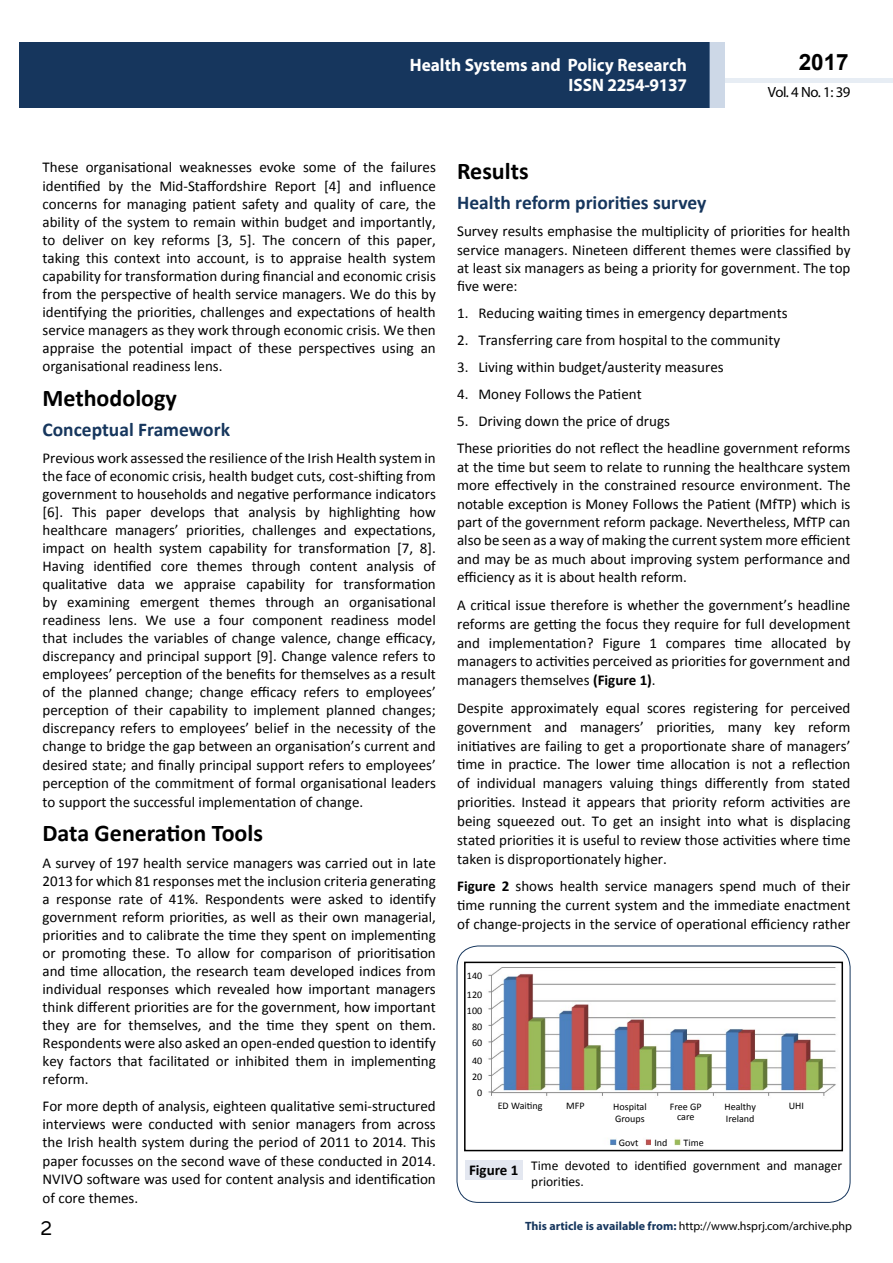
<style>
.page{position:relative;width:893px;height:1263px;background:#fff}
.page>*{position:absolute;margin:0;border:0;box-sizing:border-box;transform-origin:0 0}
.t1{font:25.5px "Tunga";color:#000}
.t2{font:700 24px "Calibri";color:#000}
.t3{font:700 22.5px "Arial";color:#000}
.t4{font:700 19.5px "Calibri";color:#16365d}
.t5{font:700 18px/21.6px "Myriad Pro";color:#fff;text-align:right;scale:.96 1}
.t6{font:15px/18px "Calibri";color:#000;text-align:justify}
.t7{font:14.85px "Myriad Pro";letter-spacing:-.03em;color:#000}
.t8{font:13.5px/16.2px "Calibri";color:#000}
.t9{font:12px "Myriad Pro";color:#000}
.t10{font:10.05px/16px "Calibri";color:#000}
.s1{font-weight:700}
.s2{font-weight:700;font-size:15px}
.s3{font-weight:700;color:#16365d}
</style>
<div class="page">
<hr style="left:725px;top:78px;width:168px;height:4px;background:#e7edf4">
<div style="left:19px;top:42px;width:690px;height:66px;background:#16365d"></div>
<div style="left:709px;top:42px;width:16px;height:66px;background:#cdd8e7"></div>
<div style="left:457px;top:945px;width:393px;height:258px;border:1px solid #16365d;border-radius:21px"></div>
<div style="left:465px;top:1160px;width:58px;height:19px;background:#e3e7f0"></div>
<img style="left:488px;top:967px;width:348px;height:179px">
<div style="left:617px;top:1135px;width:23px;height:13px;background:#fff"></div>
<div style="left:652px;top:1135px;width:22px;height:13px;background:#fff"></div>
<div style="left:682px;top:1135px;width:22px;height:13px;background:#fff"></div>
<div style="left:491px;top:1099px;width:320px;height:28px;background:#fff"></div>
<div style="left:464px;top:962px;width:379px;height:189px;border:2px solid #000"></div>
<p class="t5" style="left:517px;top:53px;width:198px">ARCHIVOS DE MEDICINA<br>ISSN 1698-9465</p>
<h3 class="t3" style="left:799px;top:47px;width:52px">2017</h3>
<p class="t5" style="left:410px;top:54px;width:290px;line-height:19.8px">Health Systems and Policy Research<br>ISSN 2254-9137</p>
<p class="t7" style="left:768px;top:83px;width:84px">Vol. 4 No. 1: 39</p>
<p class="t6" style="left:43px;top:158px;width:395px">These organisational weaknesses evoke some of the failures identified by the Mid-Staffordshire Report [4] and influence concerns for managing patient safety and quality of care, the ability of the system to remain within budget and importantly, to deliver on key reforms [3, 5]. The concern of this paper, taking this context into account, is to appraise health system capability for transformation during financial and economic crisis from the perspective of health service managers. We do this by identifying the priorities, challenges and expectations of health service managers as they work through economic crisis. We then appraise the potential impact of these perspectives using an organisational readiness lens.</p>
<h2 class="t2" style="left:43px;top:383px;width:136px">Methodology</h2>
<h3 class="t4" style="left:43px;top:417px;width:189px">Conceptual Framework</h3>
<p class="t6" style="left:43px;top:449px;width:395px">Previous work assessed the resilience of the Irish Health system in the face of economic crisis, health budget cuts, cost-shifting from government to households and negative performance indicators [6]. This paper develops that analysis by highlighting how healthcare managers’ priorities, challenges and expectations, impact on health system capability for transformation [7, 8].<br>Having identified core themes through content analysis of qualitative data we appraise capability for transformation by examining emergent themes through an organisational readiness lens. We use a four component readiness model that includes the variables of change valence, change efficacy, discrepancy and principal support [9]. Change valence refers to employees’ perception of the benefits for themselves as a result of the planned change; change efficacy refers to employees’ perception of their capability to implement planned changes; discrepancy refers to employees’ belief in the necessity of the change to bridge the gap between an organisation’s current and desired state; and finally principal support refers to employees’ perception of the commitment of formal organisational leaders to support the successful implementation of change.</p>
<h2 class="t2" style="left:43px;top:818px;width:222px">Data Generation Tools</h2>
<p class="t6" style="left:43px;top:854px;width:395px">A survey of 197 health service managers was carried out in late 2013 for which 81 responses met the inclusion criteria generating a response rate of 41%. Respondents were asked to identify government reform priorities, as well as their own managerial, priorities and to calibrate the time they spent on implementing or promoting these. To allow for comparison of prioritisation and time allocation, the research team developed indices from individual responses which revealed how important managers think different priorities are for the government, how important they are for themselves, and the time they spent on them.<br>Respondents were also asked an open-ended question to identify key factors that facilitated or inhibited them in implementing reform.</p>
<p class="t6" style="left:43px;top:1097px;width:395px">For more depth of analysis, eighteen qualitative semi-structured interviews were conducted with senior managers from across the Irish health system during the period of 2011 to 2014. This paper focusses on the second wave of these conducted in 2014.<br>NVIVO software was used for content analysis and identification of core themes.</p>
<h1 class="t1" style="left:41px;top:1211px;width:13px">2</h1>
<h2 class="t2" style="left:457px;top:156px;width:73px">Results</h2>
<h3 class="t4" style="left:457px;top:190px;width:251px">Health reform priorities survey</h3>
<p class="t6" style="left:457px;top:222px;width:395px;line-height:18.5px">Survey results emphasise the multiplicity of priorities for health service managers. Nineteen different themes were classified by at least six managers as being a priority for government. The top five were:</p>
<p class="t6" style="left:457px;top:304px;width:332px">1. Reducing waiting times in emergency departments</p>
<p class="t6" style="left:457px;top:331px;width:325px">2. Transferring care from hospital to the community</p>
<p class="t6" style="left:457px;top:358px;width:268px">3. Living within budget/austerity measures</p>
<p class="t6" style="left:457px;top:385px;width:186px">4. Money Follows the Patient</p>
<p class="t6" style="left:457px;top:408px;width:395px;line-height:27px">5. Driving down the price of drugs<br>These priorities do not reflect the headline government reforms</p>
<p class="t6" style="left:457px;top:457px;width:395px;line-height:18.5px">at the time but seem to relate to running the healthcare system more effectively in the constrained resource environment. The notable exception is Money Follows the Patient (MfTP) which is part of the government reform package. Nevertheless, MfTP can also be seen as a way of making the current system more efficient and may be as much about improving system performance and efficiency as it is about health reform.</p>
<p class="t6" style="left:457px;top:595px;width:395px;line-height:18.9px">A critical issue therefore is whether the government’s headline reforms are getting the focus they require for full development and implementation? Figure 1 compares time allocated by managers to activities perceived as priorities for government and managers themselves <span class="s1">(Figure 1)</span>.</p>
<p class="t6" style="left:457px;top:698px;width:395px;line-height:18.9px">Despite approximately equal scores registering for perceived government and managers’ priorities, many key reform initiatives are failing to get a proportionate share of managers’ time in practice. The lower time allocation is not a reflection of individual managers valuing things differently from stated priorities. Instead it appears that priority reform activities are being squeezed out. To get an insight into what is displacing stated priorities it is useful to review those activities where time taken is disproportionately higher.</p>
<p class="t6" style="left:457px;top:877px;width:395px;line-height:18.9px"><span class="s1">Figure 2</span> shows health service managers spend much of their time running the current system and the immediate enactment of change-projects in the service of operational efficiency rather</p>
<p class="t10" style="left:467px;top:967px;width:17px;line-height:18.1px">140<br>120</p>
<p class="t10" style="left:467px;top:1002px;width:17px;text-align:center">100<br>80<br>60</p>
<p class="t10" style="left:472px;top:1053px;width:12px;text-align:center">40<br>20<br>0</p>
<p class="t10" style="left:498px;top:1097px;width:46px">ED Waiting</p>
<p class="t10" style="left:566px;top:1098px;width:20px">MFP</p>
<p class="t10" style="left:613px;top:1100px;width:35px;line-height:12.1px">Hospital<br>Groups</p>
<p class="t10" style="left:619px;top:1134px;width:21px">Govt</p>
<p class="t10" style="left:654px;top:1134px;width:15px">Ind</p>
<p class="t10" style="left:683px;top:1134px;width:22px">Time</p>
<p class="t10" style="left:670px;top:1101px;width:33px;line-height:10.1px;text-align:center">Free GP care</p>
<p class="t10" style="left:724px;top:1100px;width:33px;line-height:12.1px">Healthy<br>Ireland</p>
<p class="t10" style="left:789px;top:1098px;width:17px">UHI</p>
<p class="t8" style="left:531px;top:1157px;width:313px;text-indent:-62px"><span class="s2">Figure 1</span> Time devoted to identified government and manager priorities.</p>
<p class="t9" style="left:525px;top:1218px;width:329px"><span class="s3">This article is available from:</span> http://www.hsprj.com/archive.php</p>
</div>
